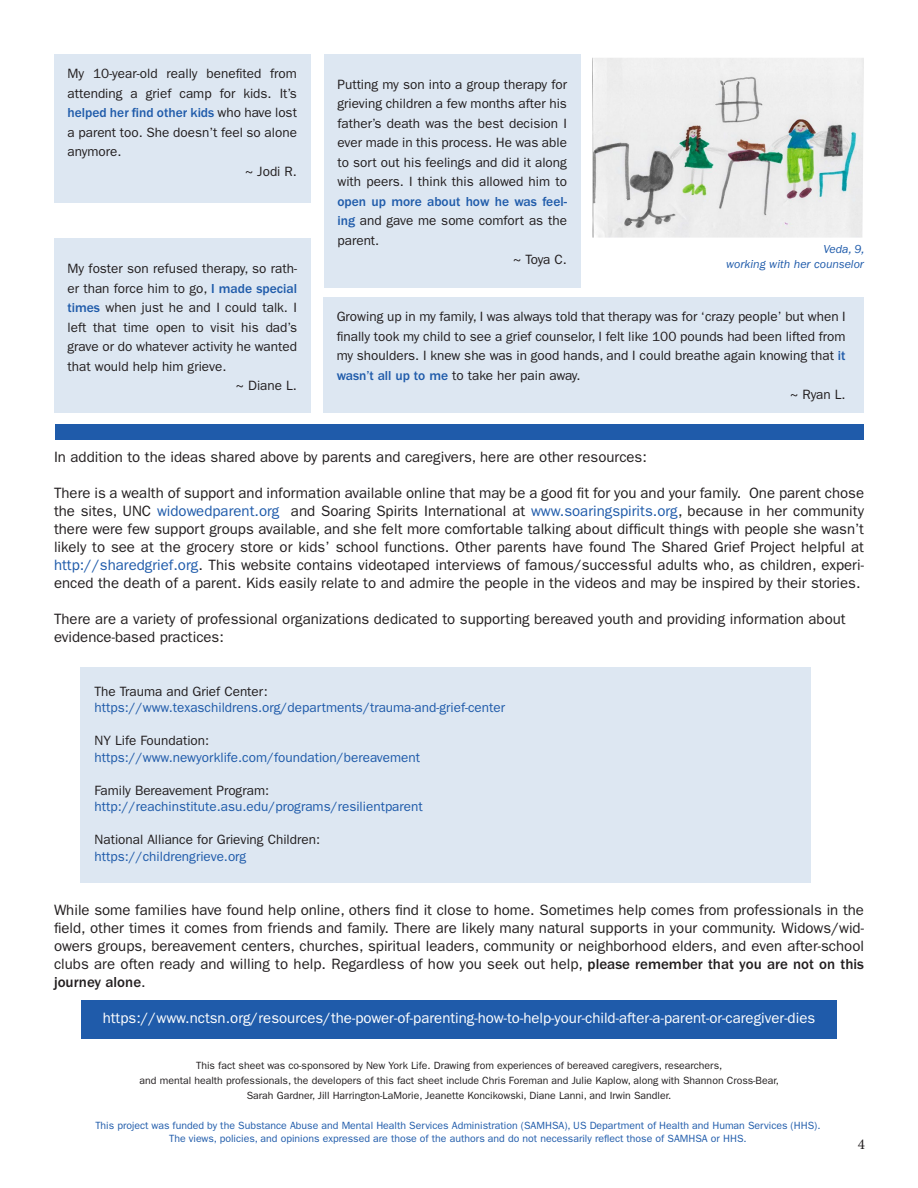
<style>
.page{position:relative;width:918px;height:1188px;background:#fff}
.page>*{position:absolute;margin:0;border:0;box-sizing:border-box;transform-origin:0 0}
.t1{font:15px/18px "ITC Franklin Gothic Std";color:#231f20;text-align:justify}
.t2{font:15px "ITC Franklin Gothic Std";color:#fff}
.t3{font:15px "Minion Pro";color:#231f20}
.t4{font:13.5px/19.5px "ITC Franklin Gothic Std";color:#231f20;text-align:justify}
.t5{font:13.5px "ITC Franklin Gothic Std";color:#1f5baa}
.t6{font:italic 12px "ITC Franklin Gothic Std";color:#1f5baa}
.t7{font:10.5px "ITC Franklin Gothic Std";color:#231f20}
.t8{font:10.5px "ITC Franklin Gothic Std";color:#1f5baa}
.s1{font-weight:500;color:#1f5baa}
.s2{color:#1f5baa}
.s3{font-weight:500}
</style>
<div class="page">
<div style="left:81px;top:1000px;width:756px;height:39px;background:#1f5baa"></div>
<div style="left:54px;top:54px;width:256px;height:148px;background:#dde7f2"></div>
<div style="left:324px;top:54px;width:256px;height:234px;background:#dde7f2"></div>
<div style="left:323px;top:297px;width:541px;height:116px;background:#dde7f2"></div>
<div style="left:54px;top:239px;width:256px;height:174px;background:#dde7f2"></div>
<img style="left:592px;top:58px;width:272px;height:180px">
<div style="left:80px;top:668px;width:731px;height:216px;background:#dde7f2"></div>
<div style="left:55px;top:424px;width:809px;height:16px;background:#1f5baa"></div>
<p class="t4" style="left:68px;top:64px;width:231px">My 10-year-old really benefited from attending a grief camp for kids. It’s <span class="s1">helped her find other kids</span> who have lost a parent too. She doesn’t feel so alone anymore.</p>
<p class="t4" style="left:245px;top:162px;width:53px">~ Jodi R.</p>
<p class="t4" style="left:68px;top:259px;width:231px">My foster son refused therapy, so rath&shy;er than force him to go, <span class="s1">I made special times</span> when just he and I could talk. I left that time open to visit his dad’s grave or do whatever activity he wanted that would help him grieve.</p>
<p class="t4" style="left:236px;top:376px;width:63px">~ Diane L.</p>
<p class="t4" style="left:338px;top:75px;width:231px">Putting my son into a group therapy for grieving children a few months after his father’s death was the best decision I ever made in this process. He was able to sort out his feelings and did it along with peers. I think this allowed him to <span class="s1">open up more about how he was feel&shy;ing</span> and gave me some comfort as the parent.</p>
<p class="t4" style="left:513px;top:250px;width:55px">~ Toya C.</p>
<p class="t6" style="left:824px;top:242px;width:43px">Veda, 9,</p>
<p class="t6" style="left:726px;top:257px;width:139px">working with her counselor</p>
<p class="t4" style="left:337px;top:307px;width:510px">Growing up in my family, I was always told that therapy was for ‘crazy people’ but when I finally took my child to see a grief counselor, I felt like 100 pounds had been lifted from my shoulders. I knew she was in good hands, and I could breathe again knowing that <span class="s1">it wasn’t all up to me</span> to take her pain away.</p>
<p class="t4" style="left:790px;top:385px;width:57px">~ Ryan L.</p>
<p class="t1" style="left:54px;top:448px;width:594px">In addition to the ideas shared above by parents and caregivers, here are other resources:</p>
<p class="t1" style="left:54px;top:484px;width:812px">There is a wealth of support and information available online that may be a good fit for you and your family. One parent chose the sites, UNC <span class="s2">widowedparent.org</span> and Soaring Spirits International at <span class="s2">www.soaringspirits.org</span>, because in her community there were few support groups available, and she felt more comfortable talking about difficult things with people she wasn’t likely to see at the grocery store or kids’ school functions. Other parents have found The Shared Grief Project helpful at <span class="s2">http://sharedgrief.org</span>. This website contains videotaped interviews of famous/successful adults who, as children, experi&shy;enced the death of a parent. Kids easily relate to and admire the people in the videos and may be inspired by their stories.</p>
<p class="t1" style="left:54px;top:610px;width:793px">There are a variety of professional organizations dedicated to supporting bereaved youth and providing information about evidence-based practices:</p>
<p class="t4" style="left:94px;top:682px;width:175px">The Trauma and Grief Center:</p>
<p class="t5" style="left:94px;top:700px;width:412px">https://www.texaschildrens.org/departments/trauma-and-grief-center</p>
<p class="t4" style="left:94px;top:731px;width:116px">NY Life Foundation:</p>
<p class="t5" style="left:94px;top:749px;width:327px">https://www.newyorklife.com/foundation/bereavement</p>
<p class="t4" style="left:94px;top:781px;width:176px">Family Bereavement Program:</p>
<p class="t5" style="left:94px;top:799px;width:330px">http://reachinstitute.asu.edu/programs/resilientparent</p>
<p class="t4" style="left:94px;top:830px;width:227px">National Alliance for Grieving Children:</p>
<p class="t5" style="left:94px;top:848px;width:153px">https://childrengrieve.org</p>
<p class="t1" style="left:54px;top:901px;width:812px">While some families have found help online, others find it close to home. Sometimes help comes from professionals in the field, other times it comes from friends and family. There are likely many natural supports in your community. Widows/wid&shy;owers groups, bereavement centers, churches, spiritual leaders, community or neighborhood elders, and even after-school clubs are often ready and willing to help. Regardless of how you seek out help, <span class="s3">please remember that you are not on this journey alone</span>.</p>
<p class="t2" style="left:103px;top:1009px;width:714px">https://www.nctsn.org/resources/the-power-of-parenting-how-to-help-your-child-after-a-parent-or-caregiver-dies</p>
<p class="t7" style="left:196px;top:1060px;width:528px">This fact sheet was co-sponsored by New York Life. Drawing from experiences of bereaved caregivers, researchers,</p>
<p class="t7" style="left:140px;top:1075px;width:641px">and mental health professionals, the developers of this fact sheet include Chris Foreman and Julie Kaplow, along with Shannon Cross-Bear,</p>
<p class="t7" style="left:247px;top:1090px;width:426px">Sarah Gardner, Jill Harrington-LaMorie, Jeanette Koncikowski, Diane Lanni, and Irwin Sandler.</p>
<p class="t8" style="left:95px;top:1119px;width:727px">This project was funded by the Substance Abuse and Mental Health Services Administration (SAMHSA), US Department of Health and Human Services (HHS).</p>
<p class="t8" style="left:169px;top:1133px;width:579px">The views, policies, and opinions expressed are those of the authors and do not necessarily reflect those of SAMHSA or HHS.</p>
<p class="t3" style="left:858px;top:1135px;width:9px">4</p>
</div>
